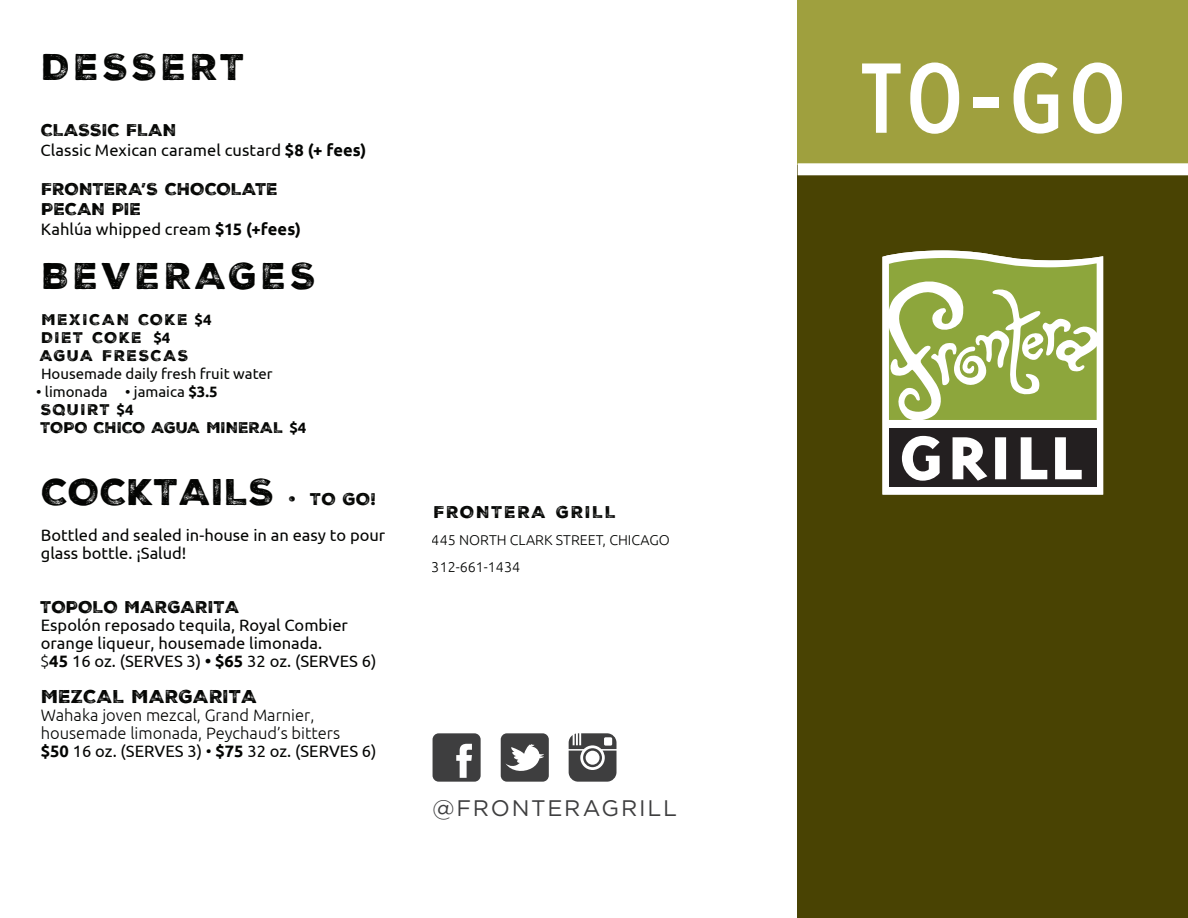
<style>
.page{position:relative;width:1188px;height:918px;background:#fff}
.page>*{position:absolute;margin:0;border:0;box-sizing:border-box;transform-origin:0 0}
.t1{font:500 99px "Gotham X Narrow";color:#fff}
.t2{font:36px "Nexa Rust Sans Black 2";letter-spacing:.105em;color:#040503}
.t3{font:36px "Nexa Rust Sans Black 2";letter-spacing:.01em;color:#040503}
.t4{font:22.5px "Gotham";letter-spacing:.075em;color:#3e3e3f}
.t5{font:18px "Nexa Rust Sans Black 2";color:#040503}
.t6{font:16.5px/18px "Ubuntu";color:#040503}
.t7{font:300 16.5px/18px "Ubuntu";color:#040503}
.t8{font:16.5px/19.8px "Nexa Rust Sans Black 2";color:#040503}
.t9{font:16.5px "Nexa Rust Sans Black 2";letter-spacing:.1em;color:#040503}
.t10{font:15px "Ubuntu";color:#040503}
.t11{font:15px/18px "Nexa Rust Sans Black 2";letter-spacing:.1em;color:#040503}
.t12{font:15px/18px "Nexa Rust Sans Black 2";color:#040503}
.t13{font:300 14.25px/27px "Ubuntu";color:#040503}
.s1{font-weight:700}
.s2{font-family:"Ubuntu";font-weight:700}
.s3{font-size:18px}
.s4{font-size:16.5px}
.s5{font-weight:300}
.s6{font-weight:400}
</style>
<div class="page">
<div style="left:798px;top:0;width:390px;height:169px;background:#9fa03e"></div>
<div style="left:798px;top:166px;width:390px;height:752px;background:#494303"></div>
<svg style="left:882px;top:250px;width:221px;height:245px;background:#e0dfd6"></svg>
<svg style="left:889px;top:258px;width:208px;height:162px;background:#a8bb6b"></svg>
<div style="left:889px;top:429px;width:208px;height:58px;background:#231f20"></div>
<svg style="left:902px;top:436px;width:180px;height:45px"></svg>
<div style="left:798px;top:163px;width:390px;height:12px;background:#fff"></div>
<svg style="left:569px;top:733px;width:48px;height:49px"></svg>
<svg style="left:433px;top:733px;width:48px;height:49px;background:#5d5d5e"></svg>
<svg style="left:501px;top:733px;width:48px;height:49px"></svg>
<h2 class="t2" style="left:42px;top:43px;width:205px">DESSERT</h2>
<p class="t8" style="left:41px;top:120px;width:137px">CLASSIC FLAN</p>
<p class="t6" style="left:41px;top:140px;width:327px">Classic Mexican caramel custard <span class="s1">$8 (+ fees)</span></p>
<p class="t8" style="left:42px;top:180px;width:238px">FRONTERA’S CHOCOLATE<br>PECAN PIE</p>
<p class="t6" style="left:41px;top:220px;width:262px">Kahlúa whipped cream <span class="s1">$15 (+fees)</span></p>
<h2 class="t2" style="left:42px;top:252px;width:276px">BEVERAGES</h2>
<p class="t11" style="left:40px;top:311px;width:173px">MEXICAN COKE <span class="s2">$4<br></span>DIET COKE <span class="s2">$4<br></span>AGUA FRESCAS</p>
<p class="t10" style="left:41px;top:364px;width:233px">Housemade daily fresh fruit water</p>
<p class="t10" style="left:36px;top:382px;width:183px">• limonada • jamaica <span class="s1">$3.5</span></p>
<p class="t12" style="left:41px;top:401px;width:267px">SQUIRT <span class="s2">$4<br></span>TOPO CHICO AGUA MINERAL <span class="s2">$4</span></p>
<h2 class="t3" style="left:42px;top:468px;width:336px">COCKTAILS <span class="s3">•</span> <span class="s4">TO GO!</span></h2>
<p class="t6" style="left:41px;top:526px;width:346px">Bottled and sealed in-house in an easy to pour glass bottle. ¡Salud!</p>
<p class="t8" style="left:40px;top:597px;width:201px">TOPOLO MARGARITA</p>
<p class="t6" style="left:40px;top:616px;width:338px">Espolón reposado tequila, Royal Combier orange liqueur, housemade limonada.<br><span class="s5">$</span><span class="s1">45</span> 16 oz. (SERVES 3) <span class="s1">• $65</span> 32 oz. (SERVES 6)</p>
<p class="t5" style="left:42px;top:684px;width:218px">MEZCAL MARGARITA</p>
<p class="t7" style="left:41px;top:706px;width:337px">Wahaka joven mezcal, Grand Marnier, housemade limonada, Peychaud’s bitters<br><span class="s1">$50</span> <span class="s6">16 oz. (SERVES 3)</span> • <span class="s1">$75</span> <span class="s6">32 oz. (SERVES 6)</span></p>
<p class="t9" style="left:434px;top:501px;width:184px">FRONTERA GRILL</p>
<p class="t13" style="left:432px;top:526px;width:240px">445 NORTH CLARK STREET, CHICAGO<br>312-661-1434</p>
<p class="t4" style="left:433px;top:794px;width:246px">@FRONTERAGRILL</p>
<p class="t1" style="left:860px;top:38px;width:268px">TO-GO</p>
</div>
